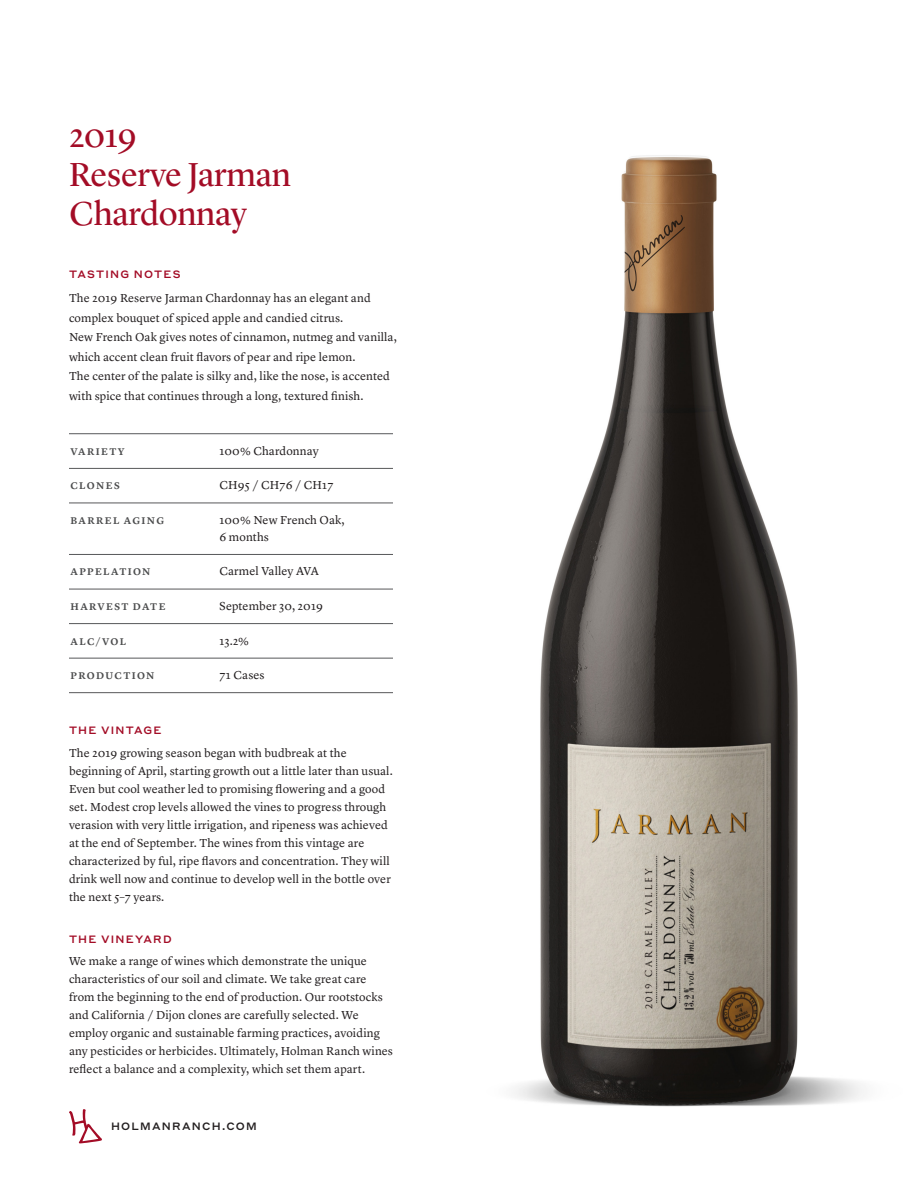
<style>
.page{position:relative;width:918px;height:1188px;background:#fff}
.page>*{position:absolute;margin:0;border:0;box-sizing:border-box;transform-origin:0 0}
.t1{font:34.5px "Lyon Display";letter-spacing:-.005em;color:#a30c26}
.Paragraph_Small{font:12px/18px "Lyon Text";letter-spacing:.01em;color:#231f20}
.Label_Primary{font:500 10.5px "Styrene A";letter-spacing:.115em;color:#a30c26}
.Label_Primary-2{font:500 10.5px "Styrene A";letter-spacing:.12em;color:#231f20}
.Label_Secondary{font:600 10.2px "Lyon Text";letter-spacing:.14em;color:#4b4c4d}
</style>
<div class="page">
<svg style="left:69px;top:1109px;width:33px;height:34px"></svg>
<hr style="left:69px;top:433px;width:324px;height:1px;background:#57585a">
<hr style="left:69px;top:554px;width:324px;height:1px;background:#57585a">
<hr style="left:69px;top:468px;width:324px;height:1px;background:#57585a">
<hr style="left:69px;top:589px;width:324px;height:1px;background:#57585a">
<hr style="left:69px;top:503px;width:324px;height:1px;background:#57585a">
<hr style="left:69px;top:623px;width:324px;height:1px;background:#57585a">
<hr style="left:69px;top:658px;width:324px;height:1px;background:#57585a">
<hr style="left:69px;top:692px;width:324px;height:1px;background:#57585a">
<img style="left:514px;top:155px;width:350px;height:952px">
<p class="t1" style="left:69px;top:110px;width:69px">2019</p>
<p class="t1" style="left:69px;top:149px;width:223px">Reserve Jarman</p>
<p class="t1" style="left:69px;top:188px;width:180px">Chardonnay</p>
<p class="Label_Primary" style="left:69px;top:265px;width:113px">TASTING NOTES</p>
<p class="Paragraph_Small" style="left:69px;top:287px;width:330px;line-height:19.5px">The 2019 Reserve Jarman Chardonnay has an elegant and complex bouquet of spiced apple and candied citrus.<br>New French Oak gives notes of cinnamon, nutmeg and vanilla, which accent clean fruit flavors of pear and ripe lemon.<br>The center of the palate is silky and, like the nose, is accented with spice that continues through a long, textured finish.</p>
<p class="Label_Secondary" style="left:71px;top:444px;width:56px">VARIETY</p>
<p class="Paragraph_Small" style="left:219px;top:441px;width:101px">100% Chardonnay</p>
<p class="Label_Secondary" style="left:71px;top:478px;width:51px">CLONES</p>
<p class="Paragraph_Small" style="left:219px;top:475px;width:116px">CH95 / CH76 / CH17</p>
<p class="Label_Secondary" style="left:71px;top:513px;width:95px">BARREL AGING</p>
<p class="Paragraph_Small" style="left:219px;top:510px;width:127px">100% New French Oak,</p>
<p class="Paragraph_Small" style="left:219px;top:527px;width:51px">6 months</p>
<p class="Label_Secondary" style="left:71px;top:564px;width:81px">APPELATION</p>
<p class="Paragraph_Small" style="left:219px;top:562px;width:101px">Carmel Valley AVA</p>
<p class="Label_Secondary" style="left:71px;top:599px;width:97px">HARVEST DATE</p>
<p class="Paragraph_Small" style="left:219px;top:596px;width:105px">September 30, 2019</p>
<p class="Label_Secondary" style="left:71px;top:633px;width:57px">ALC/VOL</p>
<p class="Paragraph_Small" style="left:219px;top:631px;width:31px">13.2%</p>
<p class="Label_Secondary" style="left:71px;top:668px;width:85px">PRODUCTION</p>
<p class="Paragraph_Small" style="left:219px;top:665px;width:47px">71 Cases</p>
<p class="Label_Primary" style="left:69px;top:722px;width:94px">THE VINTAGE</p>
<p class="Paragraph_Small" style="left:69px;top:743px;width:325px">The 2019 growing season began with budbreak at the beginning of April, starting growth out a little later than usual.<br>Even but cool weather led to promising flowering and a good set. Modest crop levels allowed the vines to progress through verasion with very little irrigation, and ripeness was achieved at the end of September. The wines from this vintage are characterized by ful, ripe flavors and concentration. They will drink well now and continue to develop well in the bottle over the next 5–7 years.</p>
<p class="Label_Primary" style="left:69px;top:930px;width:104px">THE VINEYARD</p>
<p class="Paragraph_Small" style="left:69px;top:951px;width:326px">We make a range of wines which demonstrate the unique characteristics of our soil and climate. We take great care from the beginning to the end of production. Our rootstocks and California / Dijon clones are carefully selected. We employ organic and sustainable farming practices, avoiding any pesticides or herbicides. Ultimately, Holman Ranch wines reflect a balance and a complexity, which set them apart.</p>
<p class="Label_Primary-2" style="left:111px;top:1118px;width:147px">HOLMANRANCH.COM</p>
</div>
